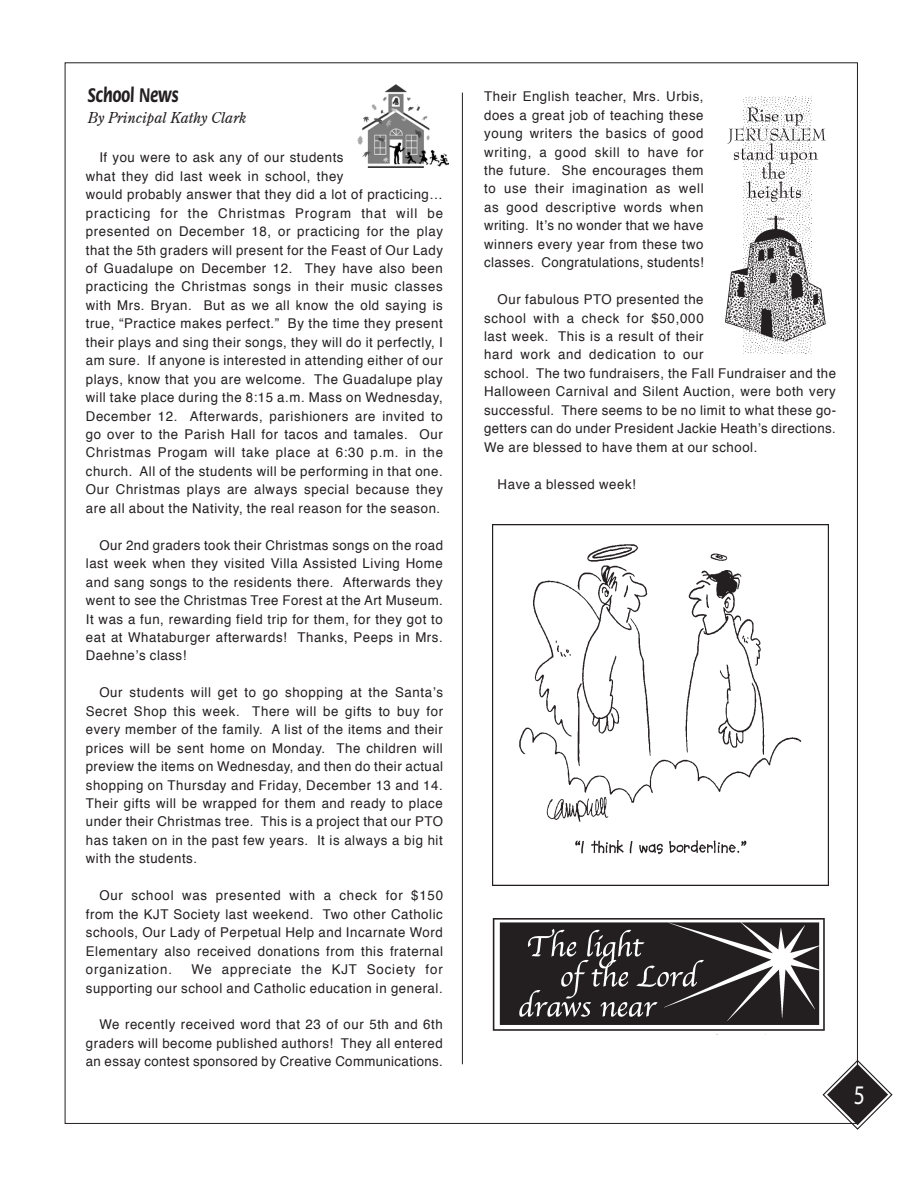
<style>
.page{position:relative;width:918px;height:1188px;background:#fff}
.page>*{position:absolute;margin:0;border:0;box-sizing:border-box;transform-origin:0 0}
.Headline{font:27px "Myriad";color:#fff;scale:.8 1}
.Headline-2{font:700 21px "Flora";color:#231f20;scale:.8 1}
.Bulletin_text_serif{font:italic 15px "Century Old Style";color:#231f20}
.Bulletin_text{font:13.5px/18.5px "Helvetica";letter-spacing:.04em;color:#231f20;text-align:justify}
</style>
<div class="page">
<svg style="left:822px;top:1060px;width:71px;height:70px"></svg>
<img style="left:725px;top:96px;width:101px;height:257px">
<img style="left:357px;top:85px;width:92px;height:83px">
<hr style="left:462px;top:93px;width:1px;height:971px;background:#231f20">
<img style="left:492px;top:918px;width:333px;height:113px">
<img style="left:492px;top:525px;width:337px;height:361px">
<p class="Headline-2" style="left:88px;top:84px;width:115px">School News</p>
<p class="Bulletin_text_serif" style="left:88px;top:108px;width:160px">By Principal Kathy Clark</p>
<p class="Bulletin_text" style="left:86px;top:149px;width:359px;text-align:left;text-indent:13px">If you were to ask any of our students<br>what they did last week in school, they<br>would probably answer that they did a lot of practicing… practicing for the Christmas Program that will be presented on December 18, or practicing for the play that the 5th graders will present for the Feast of Our Lady of Guadalupe on December 12. They have also been practicing the Christmas songs in their music classes with Mrs. Bryan. But as we all know the old saying is true, “Practice makes perfect.” By the time they present their plays and sing their songs, they will do it perfectly, I am sure. If anyone is interested in attending either of our plays, know that you are welcome. The Guadalupe play will take place during the 8:15 a.m. Mass on Wednesday, December 12. Afterwards, parishioners are invited to go over to the Parish Hall for tacos and tamales. Our Christmas Progam will take place at 6:30 p.m. in the church. All of the students will be performing in that one.<br>Our Christmas plays are always special because they are all about the Nativity, the real reason for the season.</p>
<p class="Bulletin_text" style="left:86px;top:536px;width:359px;text-indent:13px">Our 2nd graders took their Christmas songs on the road last week when they visited Villa Assisted Living Home and sang songs to the residents there. Afterwards they went to see the Christmas Tree Forest at the Art Museum.<br>It was a fun, rewarding field trip for them, for they got to eat at Whataburger afterwards! Thanks, Peeps in Mrs.<br>Daehne’s class!</p>
<p class="Bulletin_text" style="left:86px;top:684px;width:359px;text-indent:13px">Our students will get to go shopping at the Santa’s Secret Shop this week. There will be gifts to buy for every member of the family. A list of the items and their prices will be sent home on Monday. The children will preview the items on Wednesday, and then do their actual shopping on Thursday and Friday, December 13 and 14.<br>Their gifts will be wrapped for them and ready to place under their Christmas tree. This is a project that our PTO has taken on in the past few years. It is always a big hit with the students.</p>
<p class="Bulletin_text" style="left:86px;top:887px;width:359px;text-indent:13px">Our school was presented with a check for $150 from the KJT Society last weekend. Two other Catholic schools, Our Lady of Perpetual Help and Incarnate Word Elementary also received donations from this fraternal organization.</p>
<p class="Bulletin_text" style="left:86px;top:961px;width:358px;text-align:right">We appreciate the KJT Society for<br>supporting our school and Catholic education in general.</p>
<p class="Bulletin_text" style="left:86px;top:1016px;width:359px;text-indent:13px">We recently received word that 23 of our 5th and 6th graders will become published authors! They all entered an essay contest sponsored by Creative Communications.</p>
<p class="Bulletin_text" style="left:484px;top:88px;width:221px">Their English teacher, Mrs. Urbis, does a great job of teaching these young writers the basics of good writing, a good skill to have for the future. She encourages them to use their imagination as well as good descriptive words when writing. It’s no wonder that we have winners every year from these two classes. Congratulations, students!</p>
<p class="Bulletin_text" style="left:484px;top:291px;width:354px;text-align:left;text-indent:14px">Our fabulous PTO presented the<br>school with a check for $50,000<br>last week. This is a result of their<br>hard work and dedication to our<br>school. The two fundraisers, the Fall Fundraiser and the Halloween Carnival and Silent Auction, were both very successful. There seems to be no limit to what these go&shy;getters can do under President Jackie Heath’s directions.<br>We are blessed to have them at our school.</p>
<p class="Bulletin_text" style="left:498px;top:475px;width:140px">Have a blessed week!</p>
<p class="Headline" style="left:854px;top:1081px;width:15px">5</p>
</div>
